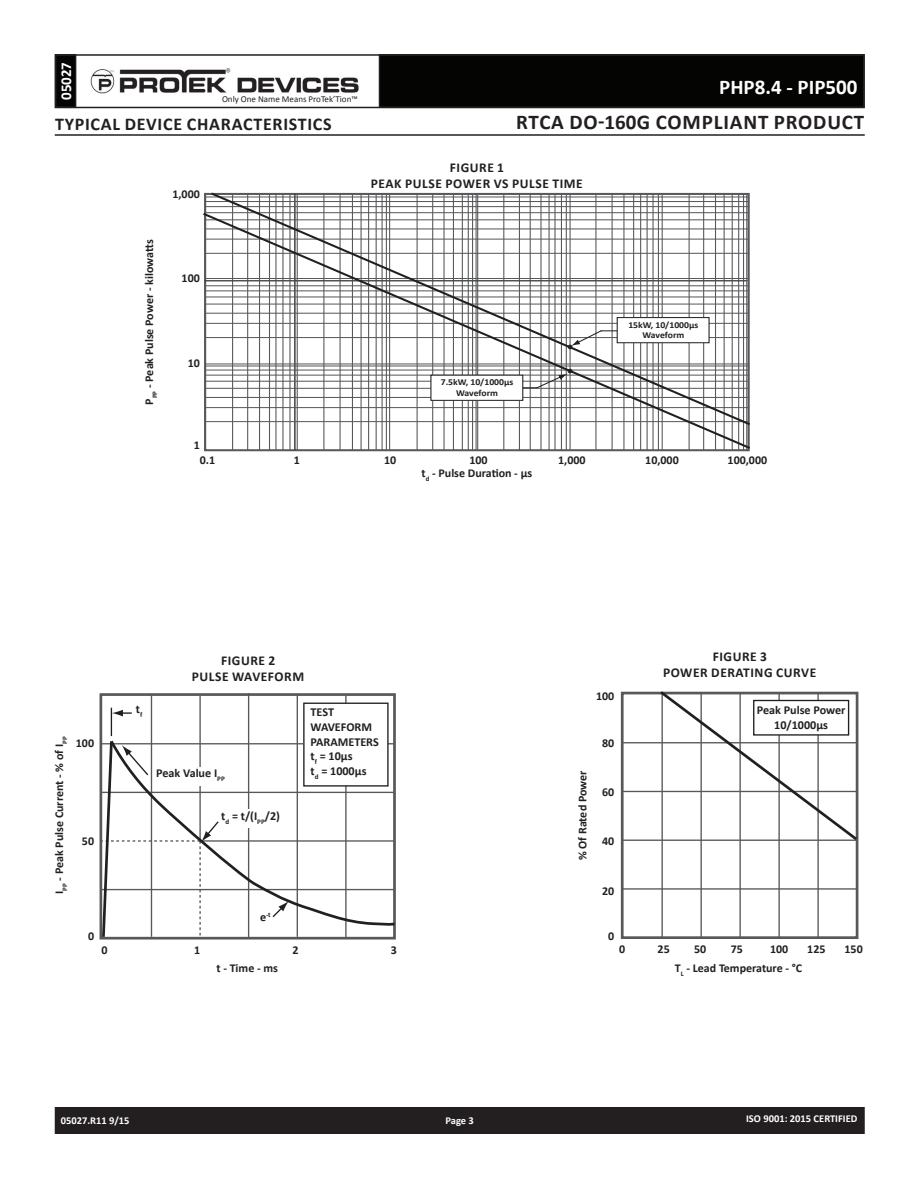
<style>
.page{position:relative;width:918px;height:1188px;background:#fff}
.page>*{position:absolute;margin:0;border:0;box-sizing:border-box;transform-origin:0 0}
.t1{font:700 21px "Calibri";letter-spacing:.04em;color:#231f20}
.t2{font:700 21px "Calibri";color:#fff}
.t3{font:700 18px "Calibri";letter-spacing:.04em;color:#231f20}
.t4{font:700 15px "Calibri";color:#fff}
.t5{font:700 13.5px/16.2px "Calibri";letter-spacing:.04em;color:#231f20;text-align:center}
.t6{font:700 12.15px/14.5px "Calibri";color:#231f20;text-align:center}
.t7{font:700 12px "Calibri";color:#231f20}
.t8{font:700 10.5px "Calibri";color:#fff}
.t9{font:700 9.15px/10.9px "Calibri";color:#231f20;text-align:center;scale:1.06 1}
.t10{font:9px "Calibri";color:#231f20}
.t11{font:700 7.05px "Calibri";color:#231f20}
.s1{font-size:12.15px}
</style>
<div class="page">
<div style="left:56px;top:1108px;width:808px;height:25px;background:#231f20"></div>
<div style="left:55px;top:1107px;width:810px;height:27px;border:2px solid #231f20"></div>
<div style="left:56px;top:55px;width:20px;height:52px;background:#040503"></div>
<div style="left:55px;top:54px;width:21px;height:54px;border:2px solid #231f20"></div>
<div style="left:380px;top:55px;width:484px;height:52px;background:#040503"></div>
<div style="left:55px;top:54px;width:810px;height:54px;border:2px solid #231f20"></div>
<img style="left:90px;top:68px;width:269px;height:26px">
<hr style="left:55px;top:134px;width:810px;height:2px;background:#231f20">
<hr style="left:205px;top:206px;width:544px;height:1px;background:#57585a">
<hr style="left:205px;top:201px;width:544px;height:1px;background:#57585a">
<hr style="left:205px;top:196px;width:544px;height:2px;background:#57585a">
<svg style="left:210px;top:192px;width:540px;height:20px"></svg>
<svg style="left:203px;top:212px;width:547px;height:238px"></svg>
<svg style="left:568px;top:329px;width:49px;height:20px"></svg>
<svg style="left:521px;top:369px;width:51px;height:20px"></svg>
<div style="left:431px;top:375px;width:92px;height:25px;background:#fff"></div>
<div style="left:430px;top:375px;width:93px;height:26px;border:1px solid #231f20"></div>
<div style="left:621px;top:692px;width:237px;height:247px;border:3px solid #57585a"></div>
<hr style="left:662px;top:693px;width:1px;height:245px;background:#57585a">
<hr style="left:700px;top:693px;width:2px;height:245px;background:#57585a">
<hr style="left:739px;top:693px;width:2px;height:245px;background:#57585a">
<hr style="left:778px;top:693px;width:2px;height:245px;background:#57585a">
<hr style="left:817px;top:693px;width:2px;height:245px;background:#57585a">
<hr style="left:622px;top:742px;width:235px;height:1px;background:#57585a">
<hr style="left:622px;top:791px;width:235px;height:1px;background:#57585a">
<hr style="left:622px;top:840px;width:235px;height:1px;background:#57585a">
<hr style="left:622px;top:888px;width:235px;height:2px;background:#57585a">
<svg style="left:658px;top:691px;width:201px;height:151px"></svg>
<div style="left:100px;top:693px;width:296px;height:247px;border:3px solid #57585a"></div>
<hr style="left:151px;top:695px;width:1px;height:242px;background:#57585a">
<hr style="left:199px;top:695px;width:2px;height:146px;background:#57585a">
<hr style="left:248px;top:693px;width:1px;height:245px;background:#57585a">
<hr style="left:297px;top:695px;width:1px;height:242px;background:#57585a">
<hr style="left:345px;top:695px;width:2px;height:243px;background:#57585a">
<svg style="left:220px;top:738px;width:176px;height:189px"></svg>
<div style="left:154px;top:768px;width:76px;height:18px;background:#fff"></div>
<div style="left:304px;top:703px;width:84px;height:83px;background:#fff"></div>
<div style="left:303px;top:703px;width:86px;height:84px;border:1px solid #231f20"></div>
<svg style="left:101px;top:708px;width:119px;height:232px"></svg>
<div style="left:220px;top:810px;width:65px;height:18px;background:#fff"></div>
<svg style="left:271px;top:901px;width:18px;height:18px"></svg>
<p class="t4" style="left:56px;top:100px;width:40px;rotate:-90deg">05027</p>
<p class="t10" style="left:222px;top:93px;width:137px">Only One Name Means ProTek’Tion™</p>
<h2 class="t3" style="left:55px;top:112px;width:278px">TYPICAL DEVICE CHARACTERISTICS</h2>
<p class="t7" style="left:172px;top:186px;width:29px">1,000</p>
<h1 class="t2" style="left:719px;top:74px;width:140px">PHP8.4 - PIP500</h1>
<h1 class="t1" style="left:516px;top:109px;width:350px">RTCA DO-160G COMPLIANT PRODUCT</h1>
<p class="t5" style="left:371px;top:160px;width:213px">FIGURE 1<br>PEAK PULSE POWER VS PULSE TIME</p>
<p class="t7" style="left:141px;top:405px;width:167px;rotate:-90deg">P<sub>PP</sub> - Peak Pulse Power - kilowatts</p>
<p class="t7" style="left:182px;top:270px;width:20px">100</p>
<p class="t7" style="left:188px;top:355px;width:14px">10</p>
<p class="t7" style="left:194px;top:438px;width:8px">1</p>
<p class="t9" style="left:441px;top:377px;width:70px">7.5kW, 10/1000µs<br>Waveform</p>
<p class="t9" style="left:628px;top:319px;width:68px">15kW, 10/1000µs<br>Waveform</p>
<p class="t7" style="left:200px;top:453px;width:17px">0.1</p>
<p class="t7" style="left:294px;top:453px;width:8px">1</p>
<p class="t7" style="left:384px;top:453px;width:14px">10</p>
<p class="t7" style="left:469px;top:453px;width:20px">100</p>
<p class="t7" style="left:558px;top:453px;width:29px">1,000</p>
<p class="t7" style="left:645px;top:453px;width:35px">10,000</p>
<p class="t7" style="left:728px;top:453px;width:41px">100,000</p>
<p class="t7" style="left:422px;top:465px;width:112px">t<sub>d</sub> - Pulse Duration - µs</p>
<p class="t5" style="left:192px;top:653px;width:114px">FIGURE 2<br>PULSE WAVEFORM</p>
<p class="t5" style="left:663px;top:648px;width:155px">FIGURE 3<br>POWER DERATING CURVE</p>
<p class="t7" style="left:596px;top:688px;width:20px">100</p>
<p class="t7" style="left:52px;top:894px;width:159px;rotate:-90deg">I<sub>PP</sub> - Peak Pulse Current - % of I<sub>PP</sub></p>
<p class="t7" style="left:76px;top:735px;width:20px">100</p>
<p class="t7" style="left:82px;top:833px;width:14px">50</p>
<p class="t6" style="left:136px;top:701px;width:8px">t<sub>f</sub></p>
<p class="t6" style="left:156px;top:765px;width:70px">Peak Value I<sub>PP</sub></p>
<p class="t6" style="left:221px;top:809px;width:60px">t<sub>d</sub> = t/(I<sub>PP</sub>/2)</p>
<p class="t6" style="left:311px;top:704px;width:70px;text-align:left">TEST<br>WAVEFORM<br>PARAMETERS t<sub>f</sub> = 10µs<br>t<sub>d</sub> = 1000µs</p>
<p class="t7" style="left:575px;top:860px;width:91px;rotate:-90deg">% Of Rated Power</p>
<p class="t7" style="left:602px;top:735px;width:14px">80</p>
<p class="t7" style="left:602px;top:785px;width:14px">60</p>
<p class="t7" style="left:602px;top:833px;width:14px">40</p>
<p class="t7" style="left:602px;top:883px;width:14px">20</p>
<p class="t6" style="left:757px;top:702px;width:90px">Peak Pulse Power<br>10/1000µs</p>
<p class="t11" style="left:260px;top:910px;width:12px"><span class="s1">e</span>-t</p>
<p class="t7" style="left:88px;top:928px;width:8px">0</p>
<p class="t7" style="left:608px;top:928px;width:8px">0</p>
<p class="t7" style="left:101px;top:942px;width:8px">0</p>
<p class="t7" style="left:194px;top:942px;width:8px">1</p>
<p class="t7" style="left:293px;top:942px;width:8px">2</p>
<p class="t7" style="left:391px;top:942px;width:8px">3</p>
<p class="t7" style="left:216px;top:961px;width:63px">t - Time - ms</p>
<p class="t7" style="left:619px;top:942px;width:8px">0</p>
<p class="t7" style="left:658px;top:942px;width:14px">25</p>
<p class="t7" style="left:694px;top:942px;width:14px">50</p>
<p class="t7" style="left:731px;top:942px;width:14px">75</p>
<p class="t7" style="left:770px;top:942px;width:20px">100</p>
<p class="t7" style="left:807px;top:942px;width:20px">125</p>
<p class="t7" style="left:845px;top:942px;width:20px">150</p>
<p class="t7" style="left:675px;top:961px;width:129px">T<sub>L</sub> - Lead Temperature - °C</p>
<p class="t8" style="left:61px;top:1114px;width:70px">05027.R11 9/15</p>
<p class="t8" style="left:446px;top:1114px;width:30px">Page 3</p>
<p class="t8" style="left:746px;top:1112px;width:113px">ISO 9001: 2015 CERTIFIED</p>
</div>
